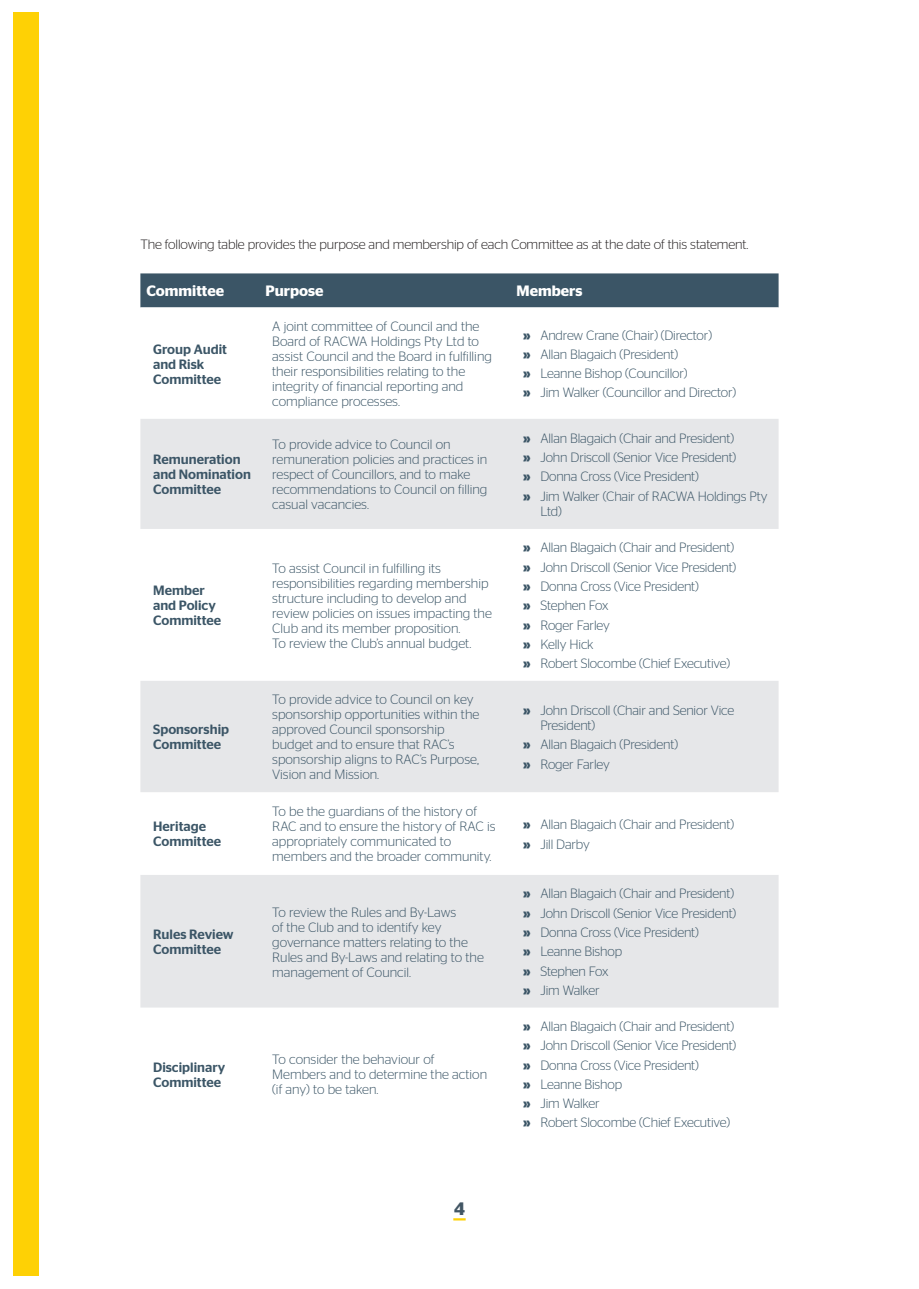
<style>
.page{position:relative;width:919px;height:1289px;background:#fff}
.page>*{position:absolute;margin:0;border:0;box-sizing:border-box;transform-origin:0 0}
.t1{font:600 18px "Stag Sans";color:#425664}
.t2{font:600 15px "Stag Sans";color:#fff}
.t3{font:300 13.5px/15px "Stag Sans";letter-spacing:-.005em;color:#3b5566}
.t4{font:500 13.5px/15px "Stag Sans";color:#3b5566}
.t5{font:300 13.5px "Stag Sans";letter-spacing:-.01em;color:#231f20}
.s1{font-weight:700}
</style>
<div class="page">
<svg style="left:453px;top:1218px;width:12px;height:2px"></svg>
<div style="left:13px;top:13px;width:25px;height:1263px;background:#fed105"></div>
<div style="left:140px;top:273px;width:638px;height:34px;background:#3b5566"></div>
<svg style="left:140px;top:419px;width:638px;height:588px;fill:#e6e7e9"></svg>
<div style="left:140px;top:680px;width:638px;height:112px;background:#e6e7e9"></div>
<p class="t5" style="left:140px;top:237px;width:609px">The following table provides the purpose and membership of each Committee as at the date of this statement.</p>
<p class="t2" style="left:146px;top:282px;width:79px">Committee</p>
<p class="t2" style="left:265px;top:282px;width:60px">Purpose</p>
<p class="t2" style="left:516px;top:282px;width:68px">Members</p>
<p class="t4" style="left:153px;top:341px;width:75px">Group Audit and Risk<br>Committee</p>
<p class="t4" style="left:153px;top:452px;width:99px">Remuneration and Nomination<br>Committee</p>
<p class="t4" style="left:153px;top:583px;width:69px">Member and Policy<br>Committee</p>
<p class="t4" style="left:153px;top:722px;width:77px">Sponsorship<br>Committee</p>
<p class="t4" style="left:153px;top:819px;width:69px">Heritage<br>Committee</p>
<p class="t4" style="left:153px;top:926px;width:82px">Rules Review<br>Committee</p>
<p class="t3" style="left:272px;top:318px;width:221px">A joint committee of Council and the Board of RACWA Holdings Pty Ltd to assist Council and the Board in fulfilling their responsibilities relating to the integrity of financial reporting and compliance processes.</p>
<p class="t3" style="left:523px;top:325px;width:214px;line-height:19.2px"><span class="s1">»</span> Andrew Crane (Chair) (Director)<br><span class="s1">»</span> Allan Blagaich (President)<br><span class="s1">»</span> Leanne Bishop (Councillor)<br><span class="s1">»</span> Jim Walker (Councillor and Director)</p>
<p class="t3" style="left:272px;top:437px;width:216px">To provide advice to Council on remuneration policies and practices in respect of Councillors, and to make recommendations to Council on filling casual vacancies.</p>
<p class="t3" style="left:523px;top:428px;width:246px;line-height:19.2px"><span class="s1">»</span> Allan Blagaich (Chair and President)<br><span class="s1">»</span> John Driscoll (Senior Vice President)<br><span class="s1">»</span> Donna Cross (Vice President)<br><span class="s1">»</span> Jim Walker (Chair of RACWA Holdings Pty</p>
<p class="t3" style="left:540px;top:503px;width:23px">Ltd)</p>
<p class="t3" style="left:272px;top:560px;width:221px">To assist Council in fulfilling its responsibilities regarding membership structure including to develop and review policies on issues impacting the Club and its member proposition.<br>To review the Club’s annual budget.</p>
<p class="t3" style="left:523px;top:538px;width:214px;line-height:19.2px"><span class="s1">»</span> Allan Blagaich (Chair and President) <span class="s1">»</span> John Driscoll (Senior Vice President) <span class="s1">»</span> Donna Cross (Vice President)<br><span class="s1">»</span> Stephen Fox<br><span class="s1">»</span> Roger Farley<br><span class="s1">»</span> Kelly Hick<br><span class="s1">»</span> Robert Slocombe (Chief Executive)</p>
<p class="t3" style="left:272px;top:692px;width:208px">To provide advice to Council on key sponsorship opportunities within the approved Council sponsorship budget and to ensure that RAC’s sponsorship aligns to RAC’s Purpose,<br>Vision and Mission.</p>
<p class="t3" style="left:540px;top:702px;width:195px;text-indent:-17px"><span class="s1">»</span> John Driscoll (Chair and Senior Vice<br>President)</p>
<p class="t3" style="left:523px;top:735px;width:156px;line-height:19.2px"><span class="s1">»</span> Allan Blagaich (President) <span class="s1">»</span> Roger Farley</p>
<p class="t3" style="left:272px;top:804px;width:225px">To be the guardians of the history of RAC and to ensure the history of RAC is appropriately communicated to members and the broader community.</p>
<p class="t3" style="left:272px;top:904px;width:213px">To review the Rules and By-Laws<br>of the Club and to identify key governance matters relating to the<br>Rules and By-Laws and relating to the management of Council.</p>
<p class="t3" style="left:523px;top:814px;width:212px;line-height:19.2px"><span class="s1">»</span> Allan Blagaich (Chair and President) <span class="s1">»</span> Jill Darby</p>
<p class="t3" style="left:523px;top:884px;width:214px;line-height:19.2px"><span class="s1">»</span> Allan Blagaich (Chair and President) <span class="s1">»</span> John Driscoll (Senior Vice President) <span class="s1">»</span> Donna Cross (Vice President)<br><span class="s1">»</span> Leanne Bishop<br><span class="s1">»</span> Stephen Fox<br><span class="s1">»</span> Jim Walker</p>
<p class="t4" style="left:153px;top:1059px;width:74px">Disciplinary<br>Committee</p>
<p class="t3" style="left:272px;top:1051px;width:216px">To consider the behaviour of<br>Members and to determine the action (if any) to be taken.</p>
<h1 class="t1" style="left:454px;top:1197px;width:12px">4</h1>
<p class="t3" style="left:523px;top:1016px;width:214px;line-height:19.2px"><span class="s1">»</span> Allan Blagaich (Chair and President) <span class="s1">»</span> John Driscoll (Senior Vice President) <span class="s1">»</span> Donna Cross (Vice President)<br><span class="s1">»</span> Leanne Bishop<br><span class="s1">»</span> Jim Walker<br><span class="s1">»</span> Robert Slocombe (Chief Executive)</p>
</div>
